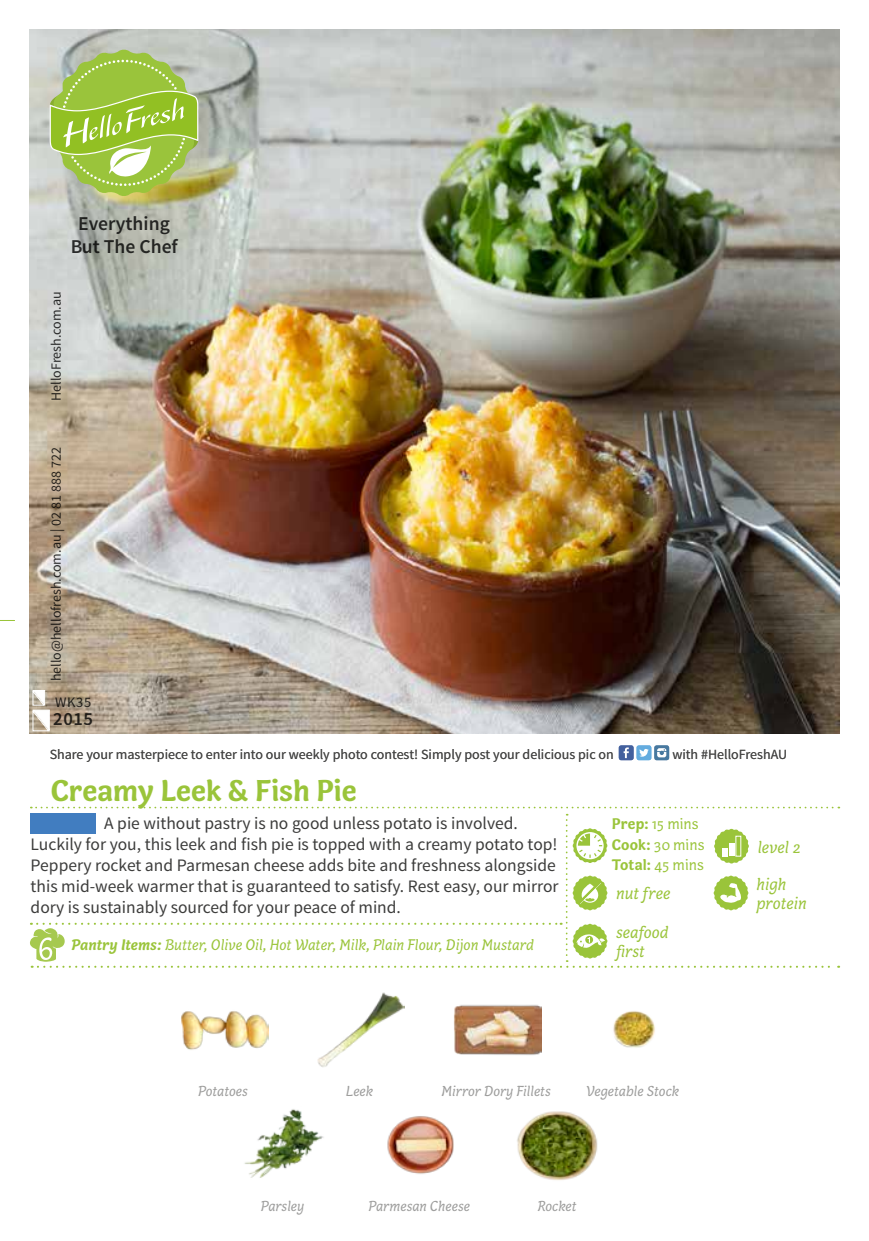
<style>
.page{position:relative;width:869px;height:1241px;background:#fff}
.page>*{position:absolute;margin:0;border:0;box-sizing:border-box;transform-origin:0 0}
.t1{font:700 30.97px "Capucine Basic";letter-spacing:-.005em;color:#9ac43a}
.t2{font:600 19.6px/23.4px "Source Sans Pro";color:#000;text-align:center}
.t3{font:600 18.55px "Source Sans Pro";color:#000}
.t4{font:17.5px/21px "Source Sans Pro";color:#3c3c3b}
.t5{font:italic 17.5px/18.6px "Capucine Basic";color:#9ac43a}
.t6{font:italic 15.75px "Capucine Basic";color:#9ac43a}
.t7{font:15.75px/20.5px "Capucine Basic";color:#9ac43a}
.t8{font:italic 14.88px "Capucine Basic";color:#9d9d9c}
.t9{font:14.53px "Source Sans Pro";color:#000}
.t10{font:14px "Source Sans Pro";color:#3c3c3b}
.t11{font:14px "Source Sans Pro";color:#000}
.s1{font-weight:700}
</style>
<div class="page">
<img style="left:30px;top:30px;width:808px;height:703px">
<svg style="left:0;top:620px;width:14px;height:1px"></svg>
<svg style="left:50px;top:50px;width:148px;height:146px"></svg>
<svg style="left:618px;top:745px;width:15px;height:15px"></svg>
<svg style="left:623px;top:747px;width:5px;height:11px"></svg>
<svg style="left:654px;top:745px;width:14px;height:15px"></svg>
<svg style="left:656px;top:748px;width:10px;height:9px"></svg>
<div style="left:636px;top:745px;width:15px;height:15px;background:#5ea9de;border-radius:2px"></div>
<svg style="left:639px;top:748px;width:9px;height:8px"></svg>
<svg style="left:32px;top:689px;width:18px;height:43px"></svg>
<img style="left:181px;top:1011px;width:87px;height:39px">
<img style="left:317px;top:992px;width:87px;height:75px">
<img style="left:454px;top:1004px;width:87px;height:51px">
<img style="left:613px;top:1011px;width:42px;height:37px">
<img style="left:517px;top:1111px;width:81px;height:69px">
<img style="left:387px;top:1116px;width:67px;height:58px">
<img style="left:244px;top:1109px;width:80px;height:69px">
<svg style="left:30px;top:806px;width:809px;height:161px"></svg>
<p class="t2" style="left:70px;top:212px;width:109px">Everything<br>But The Chef</p>
<p class="t11" style="left:47px;top:401px;width:111px;rotate:-90deg">HelloFresh.com.au</p>
<p class="t11" style="left:47px;top:681px;width:235px;rotate:-90deg">hello@hellofresh.com.au | 02 81 888 722</p>
<p class="t9" style="left:55px;top:693px;width:38px">WK35</p>
<p class="t3" style="left:53px;top:706px;width:41px">2015</p>
<p class="t10" style="left:50px;top:745px;width:565px">Share your masterpiece to enter into our weekly photo contest! Simply post your delicious pic on</p>
<p class="t10" style="left:672px;top:745px;width:116px">with #HelloFreshAU</p>
<h1 class="t1" style="left:51px;top:766px;width:307px">Creamy Leek &amp; Fish Pie</h1>
<p class="t4" style="left:31px;top:812px;width:529px;text-indent:74px">A pie without pastry is no good unless potato is involved.<br>Luckily for you, this leek and fish pie is topped with a creamy potato top!<br>Peppery rocket and Parmesan cheese adds bite and freshness alongside this mid-week warmer that is guaranteed to satisfy. Rest easy, our mirror dory is sustainably sourced for your peace of mind.</p>
<p class="t6" style="left:71px;top:933px;width:464px"><span class="s1">Pantry Items:</span> Butter, Olive Oil, Hot Water, Milk, Plain Flour, Dijon Mustard</p>
<p class="t7" style="left:611px;top:812px;width:94px"><span class="s1">Prep:</span> 15 mins<br><span class="s1">Cook:</span> 30 mins<br><span class="s1">Total:</span> 45 mins</p>
<p class="t5" style="left:615px;top:884px;width:56px">nut free</p>
<p class="t5" style="left:615px;top:923px;width:54px">seafood first</p>
<p class="t8" style="left:198px;top:1079px;width:51px">Potatoes</p>
<p class="t8" style="left:346px;top:1079px;width:29px">Leek</p>
<p class="t8" style="left:441px;top:1079px;width:111px">Mirror Dory Fillets</p>
<p class="t8" style="left:586px;top:1079px;width:95px">Vegetable Stock</p>
<p class="t8" style="left:260px;top:1195px;width:45px">Parsley</p>
<p class="t8" style="left:368px;top:1195px;width:103px">Parmesan Cheese</p>
<p class="t8" style="left:537px;top:1195px;width:41px">Rocket</p>
<p class="t5" style="left:757px;top:838px;width:44px">level 2</p>
<p class="t5" style="left:756px;top:876px;width:52px">high protein</p>
</div>
